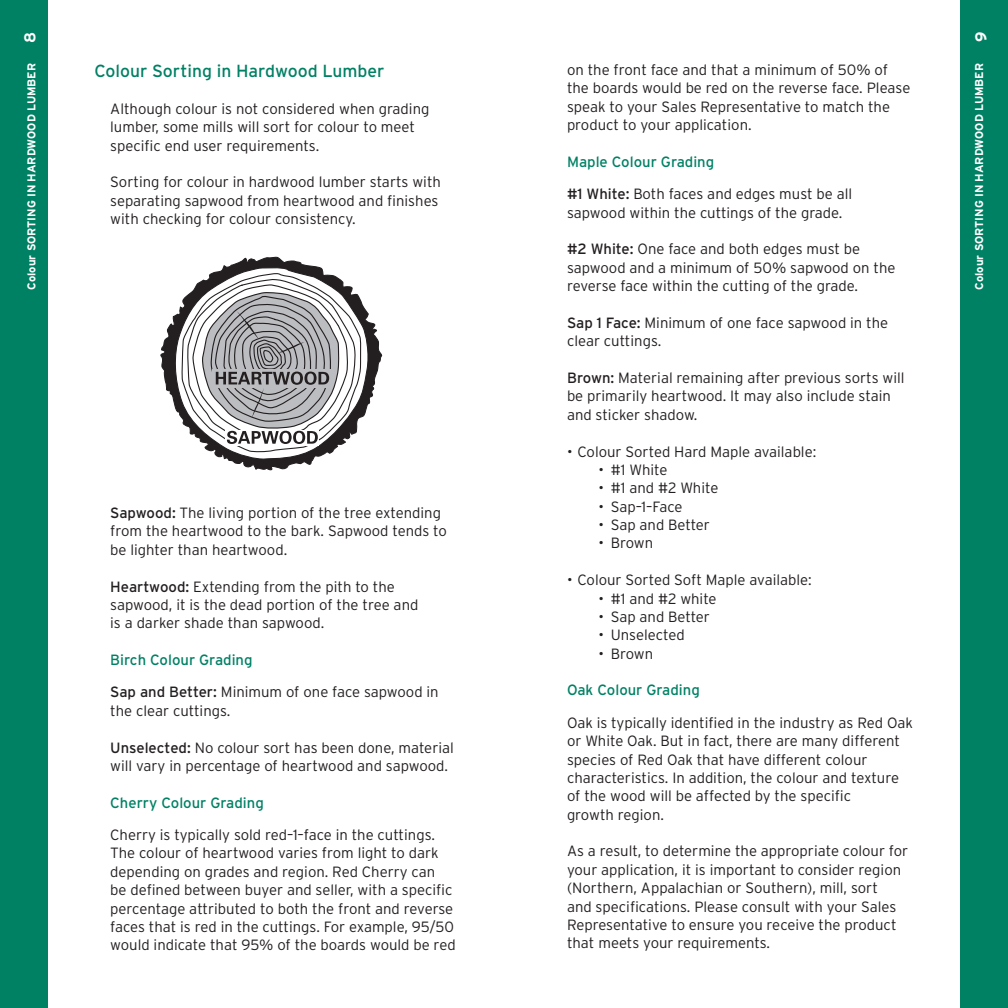
<style>
.page{position:relative;width:1008px;height:1008px;background:#fff}
.page>*{position:absolute;margin:0;border:0;box-sizing:border-box;transform-origin:0 0}
.body1{font:17.5px "Interstate";color:#008164}
.t1{font:700 15.75px "Interstate";color:#fff}
.body1-2{font:300 14.88px/18.4px "Interstate";color:#231f20}
.list6{font:300 14.88px "Interstate";color:#231f20}
.body1-3{font:14.88px "Interstate";color:#008164}
.t2{font:700 11.38px "Interstate";color:#fff}
.s1{font-weight:400}
</style>
<div class="page">
<div style="left:0;top:0;width:47px;height:1008px;background:#008164"></div>
<div style="left:961px;top:0;width:47px;height:1008px;background:#008164"></div>
<svg style="left:160px;top:257px;width:222px;height:213px"></svg>
<svg style="left:172px;top:266px;width:198px;height:195px"></svg>
<p class="t1" style="left:21px;top:43px;width:13px;rotate:-90deg">8</p>
<p class="t2" style="left:25px;top:290px;width:228px;rotate:-90deg">Colour SORTING IN HARDWOOD LUMBER</p>
<p class="body1" style="left:94px;top:61px;width:292px">Colour Sorting in Hardwood Lumber</p>
<p class="body1-2" style="left:110px;top:99px;width:321px">Although colour is not considered when grading lumber, some mills will sort for colour to meet specific end user requirements.</p>
<p class="body1-2" style="left:110px;top:173px;width:332px">Sorting for colour in hardwood lumber starts with separating sapwood from heartwood and finishes with checking for colour consistency.</p>
<p class="body1-2" style="left:110px;top:504px;width:338px"><span class="s1">Sapwood:</span> The living portion of the tree extending from the heartwood to the bark. Sapwood tends to be lighter than heartwood.</p>
<p class="body1-2" style="left:110px;top:577px;width:310px"><span class="s1">Heartwood:</span> Extending from the pith to the sapwood, it is the dead portion of the tree and is a darker shade than sapwood.</p>
<p class="body1-3" style="left:110px;top:652px;width:144px">Birch Colour Grading</p>
<p class="body1-2" style="left:110px;top:683px;width:330px"><span class="s1">Sap and Better:</span> Minimum of one face sapwood in the clear cuttings.</p>
<p class="body1-2" style="left:110px;top:738px;width:345px"><span class="s1">Unselected:</span> No colour sort has been done, material will vary in percentage of heartwood and sapwood.</p>
<p class="body1-3" style="left:110px;top:794px;width:155px">Cherry Colour Grading</p>
<p class="body1-2" style="left:110px;top:826px;width:347px">Cherry is typically sold red–1–face in the cuttings.<br>The colour of heartwood varies from light to dark depending on grades and region. Red Cherry can<br>be defined between buyer and seller, with a specific percentage attributed to both the front and reverse faces that is red in the cuttings. For example, 95/50 would indicate that 95% of the boards would be red</p>
<p class="body1-2" style="left:567px;top:60px;width:345px">on the front face and that a minimum of 50% of the boards would be red on the reverse face. Please speak to your Sales Representative to match the product to your application.</p>
<p class="body1-3" style="left:567px;top:153px;width:149px">Maple Colour Grading</p>
<p class="body1-2" style="left:567px;top:185px;width:287px"><span class="s1">#1 White:</span> Both faces and edges must be all sapwood within the cuttings of the grade.</p>
<p class="body1-2" style="left:567px;top:240px;width:330px"><span class="s1">#2 White:</span> One face and both edges must be sapwood and a minimum of 50% sapwood on the reverse face within the cutting of the grade.</p>
<p class="body1-2" style="left:567px;top:313px;width:323px"><span class="s1">Sap 1 Face:</span> Minimum of one face sapwood in the clear cuttings.</p>
<p class="body1-2" style="left:567px;top:368px;width:339px"><span class="s1">Brown:</span> Material remaining after previous sorts will be primarily heartwood. It may also include stain and sticker shadow.</p>
<p class="list6" style="left:567px;top:443px;width:251px">• Colour Sorted Hard Maple available:</p>
<p class="list6" style="left:598px;top:461px;width:70px">• #1 White</p>
<p class="list6" style="left:598px;top:480px;width:121px">• #1 and #2 White</p>
<p class="list6" style="left:598px;top:498px;width:86px">• Sap–1–Face</p>
<p class="list6" style="left:598px;top:516px;width:113px">• Sap and Better</p>
<p class="list6" style="left:598px;top:535px;width:56px">• Brown</p>
<p class="list6" style="left:567px;top:572px;width:246px">• Colour Sorted Soft Maple available:</p>
<p class="list6" style="left:598px;top:590px;width:120px">• #1 and #2 white</p>
<p class="list6" style="left:598px;top:608px;width:113px">• Sap and Better</p>
<p class="list6" style="left:598px;top:627px;width:88px">• Unselected</p>
<p class="list6" style="left:598px;top:645px;width:56px">• Brown</p>
<p class="body1-3" style="left:567px;top:682px;width:134px">Oak Colour Grading</p>
<p class="body1-2" style="left:567px;top:713px;width:347px">Oak is typically identified in the industry as Red Oak or White Oak. But in fact, there are many different species of Red Oak that have different colour characteristics. In addition, the colour and texture of the wood will be affected by the specific<br>growth region.</p>
<p class="body1-2" style="left:567px;top:842px;width:343px">As a result, to determine the appropriate colour for your application, it is important to consider region (Northern, Appalachian or Southern), mill, sort<br>and specifications. Please consult with your Sales Representative to ensure you receive the product that meets your requirements.</p>
<p class="t1" style="left:972px;top:42px;width:12px;rotate:-90deg">9</p>
<p class="t2" style="left:973px;top:290px;width:228px;rotate:-90deg">Colour SORTING IN HARDWOOD LUMBER</p>
</div>
